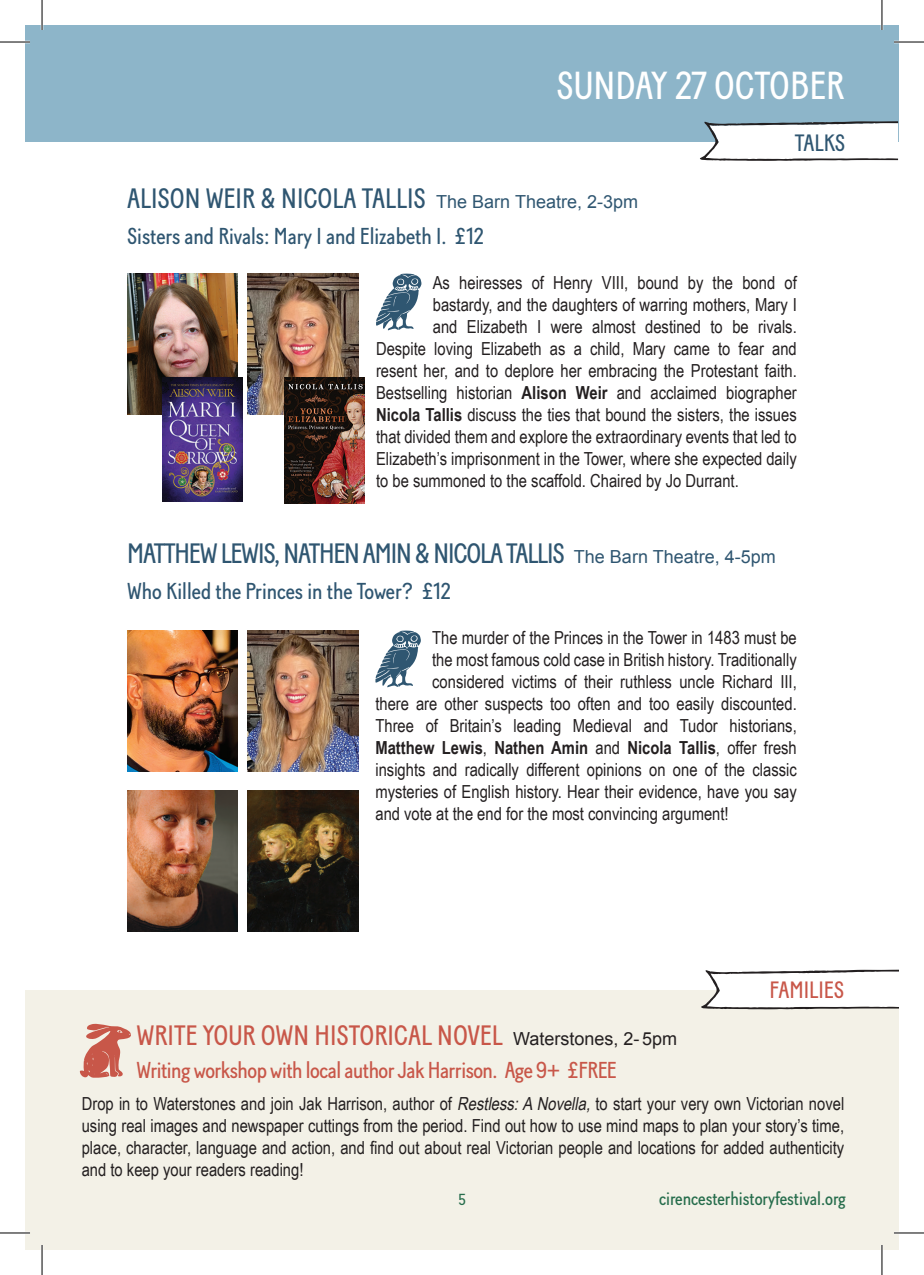
<style>
.page{position:relative;width:924px;height:1275px;background:#fff}
.page>*{position:absolute;margin:0;border:0;box-sizing:border-box;transform-origin:0 0}
.t1{font:condensed 39px "Baton Nouveau";color:#fff}
.header_2{font:condensed 28px "Baton Nouveau";letter-spacing:-.04em;color:#2f5671}
.body_copy{font:condensed 28px "Baton Nouveau";color:#c85749}
.header_2-2{font:condensed 28px "Baton Nouveau";color:#2f5671}
.t2{font:condensed 23.6px "Baton Nouveau";color:#c85749}
.t3{font:condensed 23.6px "Baton Nouveau";letter-spacing:-.01em;color:#2f5671}
.header_2-3{font:condensed 23px "Baton Nouveau";color:#2f5671}
.t4{font:condensed 23px "Baton Nouveau";letter-spacing:-.02em;color:#c85749}
.t5{font:condensed 18.8px "Baton Nouveau";color:#266d4c}
.body_copy-2{font:18px/22px "Arial Narrow";color:#231f20;text-align:justify}
.body_copy-3{font:700 18px "Arial Narrow";color:#231f20}
.t6{font:condensed 16px "Baton Nouveau";color:#266d4c}
.s1{font-family:"Arial";font-stretch:normal;font-size:18px}
.s2{font-weight:700}
.s3{font-weight:400}
.s4{font-family:"Arial";font-stretch:normal;font-size:18px;color:#231f20}
.s5{font-style:italic}
</style>
<div class="page">
<div style="left:25px;top:990px;width:873px;height:260px;background:#f0eee2"></div>
<svg style="left:701px;top:969px;width:197px;height:40px"></svg>
<svg style="left:376px;top:274px;width:45px;height:56px"></svg>
<svg style="left:375px;top:630px;width:45px;height:57px"></svg>
<div style="left:25px;top:25px;width:873px;height:116px;background:#8db5c9"></div>
<svg style="left:699px;top:121px;width:198px;height:40px"></svg>
<svg style="left:80px;top:1023px;width:51px;height:55px"></svg>
<img style="left:247px;top:273px;width:111px;height:141px">
<img style="left:127px;top:273px;width:110px;height:141px">
<img style="left:127px;top:630px;width:110px;height:141px">
<img style="left:162px;top:378px;width:80px;height:123px">
<img style="left:284px;top:378px;width:81px;height:125px">
<img style="left:247px;top:791px;width:111px;height:140px">
<img style="left:127px;top:791px;width:110px;height:140px">
<img style="left:247px;top:630px;width:111px;height:141px">
<hr style="left:0;top:41px;width:30px;height:2px;background:#fff">
<hr style="left:893px;top:41px;width:30px;height:2px;background:#fff">
<hr style="left:0;top:1231px;width:30px;height:3px;background:#fff">
<hr style="left:893px;top:1231px;width:30px;height:3px;background:#fff">
<hr style="left:41px;top:0;width:2px;height:30px;background:#fff">
<hr style="left:41px;top:1245px;width:2px;height:30px;background:#fff">
<hr style="left:880px;top:0;width:2px;height:30px;background:#fff">
<hr style="left:880px;top:1245px;width:2px;height:30px;background:#fff">
<hr style="left:0;top:42px;width:30px;height:1px;background:#000">
<hr style="left:893px;top:42px;width:30px;height:1px;background:#000">
<hr style="left:0;top:1232px;width:30px;height:1px;background:#000">
<hr style="left:893px;top:1232px;width:30px;height:1px;background:#000">
<hr style="left:42px;top:0;width:1px;height:30px;background:#000">
<hr style="left:42px;top:1245px;width:1px;height:30px;background:#000">
<hr style="left:881px;top:0;width:1px;height:30px;background:#000">
<hr style="left:881px;top:1245px;width:1px;height:30px;background:#000">
<p class="t1" style="left:556px;top:58px;width:289px">SUNDAY 27 OCTOBER</p>
<p class="t3" style="left:794px;top:126px;width:52px">TALKS</p>
<p class="header_2-2" style="left:127px;top:178px;width:512px">ALISON WEIR &amp; NICOLA TALLIS <span class="s1">The Barn Theatre, 2-3pm</span></p>
<p class="header_2-3" style="left:127px;top:219px;width:358px">Sisters and Rivals: Mary I and Elizabeth I. £12</p>
<p class="body_copy-2" style="left:432px;top:271px;width:365px">As heiresses of Henry VIII, bound by the bond of</p>
<p class="body_copy-2" style="left:432px;top:293px;width:365px">bastardy, and the daughters of warring mothers, Mary I</p>
<p class="body_copy-2" style="left:432px;top:315px;width:365px">and Elizabeth I were almost destined to be rivals.</p>
<p class="body_copy-2" style="left:376px;top:337px;width:422px">Despite loving Elizabeth as a child, Mary came to fear and</p>
<p class="body_copy-2" style="left:376px;top:359px;width:422px">resent her, and to deplore her embracing the Protestant faith.</p>
<p class="body_copy-2" style="left:376px;top:381px;width:422px">Bestselling historian <span class="s2">Alison Weir</span> and acclaimed biographer</p>
<p class="body_copy-2" style="left:376px;top:403px;width:422px"><span class="s2">Nicola Tallis</span> discuss the ties that bound the sisters, the issues</p>
<p class="body_copy-2" style="left:376px;top:425px;width:422px">that divided them and explore the extraordinary events that led to</p>
<p class="body_copy-2" style="left:376px;top:447px;width:422px">Elizabeth’s imprisonment in the Tower, where she expected daily</p>
<p class="body_copy-2" style="left:376px;top:469px;width:364px">to be summoned to the scaffold. Chaired by Jo Durrant.</p>
<p class="header_2" style="left:127px;top:533px;width:650px">MATTHEW LEWIS, NATHEN AMIN &amp; NICOLA TALLIS <span class="s1">The Barn Theatre, 4-5pm</span></p>
<p class="header_2-3" style="left:127px;top:574px;width:325px">Who Killed the Princes in the Tower? £12</p>
<p class="body_copy-2" style="left:432px;top:625px;width:366px">The murder of the Princes in the Tower in 1483 must be</p>
<p class="body_copy-2" style="left:432px;top:647px;width:366px">the most famous cold case in British history. Traditionally</p>
<p class="body_copy-2" style="left:432px;top:669px;width:366px">considered victims of their ruthless uncle Richard III,</p>
<p class="body_copy-2" style="left:375px;top:691px;width:422px">there are other suspects too often and too easily discounted.</p>
<p class="body_copy-2" style="left:375px;top:713px;width:422px">Three of Britain’s leading Medieval and Tudor historians,</p>
<p class="body_copy-3" style="left:375px;top:733px;width:422px">Matthew Lewis<span class="s3">,</span> Nathen Amin <span class="s3">and</span> Nicola Tallis<span class="s3">, offer fresh</span></p>
<p class="body_copy-2" style="left:375px;top:757px;width:422px">insights and radically different opinions on one of the classic</p>
<p class="body_copy-2" style="left:375px;top:779px;width:422px">mysteries of English history. Hear their evidence, have you say</p>
<p class="body_copy-2" style="left:375px;top:801px;width:354px">and vote at the end for the most convincing argument!</p>
<p class="t2" style="left:769px;top:973px;width:76px">FAMILIES</p>
<p class="body_copy" style="left:136px;top:1015px;width:541px">WRITE YOUR OWN HISTORICAL NOVEL <span class="s4">Waterstones, 2- 5pm</span></p>
<p class="t4" style="left:136px;top:1053px;width:481px">Writing workshop with local author Jak Harrison. Age 9+ £FREE</p>
<p class="body_copy-2" style="left:82px;top:1091px;width:763px">Drop in to Waterstones and join Jak Harrison, author of <span class="s5">Restless:ANovella,</span>to start your very own Victorian novel using real images and newspaper cuttings from the period. Find out how to use mind maps to plan your story’s time, place, character, language and action, and find out about real Victorian people and locations for added authenticity and to keep your readers reading!</p>
<p class="t6" style="left:458px;top:1188px;width:9px">5</p>
<p class="t5" style="left:659px;top:1185px;width:188px">cirencesterhistoryfestival.org</p>
</div>
